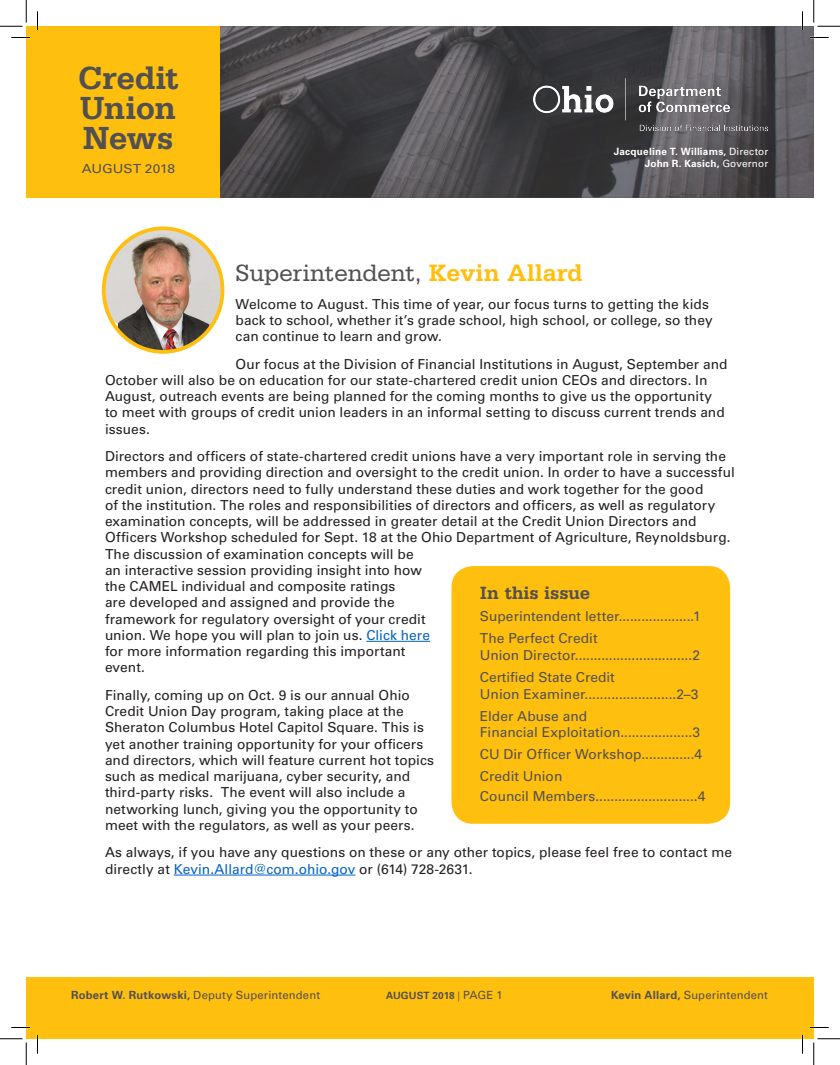
<style>
.page{position:relative;width:840px;height:1065px;background:#fff}
.page>*{position:absolute;margin:0;border:0;box-sizing:border-box;transform-origin:0 0}
.t1{font:700 33.75px "Serifa Std";letter-spacing:-.015em;color:#525051}
.t2{font:25px "Serifa Std";letter-spacing:-.015em;color:#525051}
.t3{font:700 18.75px "Serifa Std";letter-spacing:-.01em;color:#525051}
.t4{font:13.75px/16.2px "Univers LT Pro 55 Roman";color:#231f20}
.t5{font:13.75px/16.5px "Univers LT Pro 55 Roman";color:#525051}
.t6{font:12.5px "Univers LT Pro 55 Roman";letter-spacing:-.005em;color:#525051;scale:1.1 1}
.t7{font:11.25px "Univers LT Pro 55 Roman";letter-spacing:.015em;color:#525051}
.t8{font:700 10px "Univers LT Pro 65";letter-spacing:.02em;color:#fff}
.t9{font:700 10px "Univers LT Pro 65";letter-spacing:.01em;color:#525051}
.s1{font-family:"Univers LT Pro 55 Roman";font-weight:400}
.s2{font-weight:700;color:#ffbf0f}
.s3{color:#0563c1}
.s4{font-family:"Univers LT Pro 65";font-weight:700}
.s5{font-family:"Minion Pro";font-weight:400}
.s6{font-family:"Univers LT Pro 55 Roman";font-weight:400;font-size:11.25px}
</style>
<div class="page">
<div style="left:26px;top:977px;width:788px;height:62px;background:#ffbf0f"></div>
<hr style="left:366px;top:641px;width:64px;height:1px;background:#0563c1">
<hr style="left:174px;top:875px;width:182px;height:1px;background:#0563c1">
<svg style="left:219px;top:26px;width:595px;height:172px;background:#4b4a4d"></svg>
<div style="left:26px;top:26px;width:193px;height:172px;background:#ffbf0f"></div>
<img style="left:505px;top:70px;width:285px;height:67px">
<div style="left:452px;top:566px;width:278px;height:258px;background:#ffbf0f;border-radius:22px"></div>
<img style="left:104px;top:230px;width:119px;height:122px">
<div style="left:102px;top:226px;width:122px;height:128px;border:4px solid #ffbf0f;border-radius:50%"></div>
<svg style="left:11px;top:37px;width:19px;height:1px"></svg>
<svg style="left:810px;top:37px;width:19px;height:1px"></svg>
<svg style="left:11px;top:1027px;width:19px;height:1px"></svg>
<svg style="left:810px;top:1027px;width:19px;height:1px"></svg>
<svg style="left:37px;top:11px;width:1px;height:19px"></svg>
<svg style="left:37px;top:1035px;width:1px;height:19px"></svg>
<svg style="left:802px;top:11px;width:1px;height:19px"></svg>
<svg style="left:802px;top:1035px;width:1px;height:19px"></svg>
<svg style="left:0;top:0;width:27px;height:27px"></svg>
<svg style="left:0;top:1039px;width:27px;height:26px"></svg>
<svg style="left:814px;top:0;width:26px;height:27px"></svg>
<svg style="left:814px;top:1039px;width:26px;height:26px"></svg>
<p class="t1" style="left:78px;top:58px;width:102px">Credit</p>
<p class="t1" style="left:80px;top:88px;width:98px">Union</p>
<p class="t1" style="left:83px;top:118px;width:92px">News</p>
<p class="t6" style="left:82px;top:161px;width:86px">AUGUST 2018</p>
<p class="t8" style="left:614px;top:145px;width:156px">Jacqueline T. Williams, <span class="s1">Director</span></p>
<p class="t8" style="left:645px;top:157px;width:125px">John R. Kasich, <span class="s1">Governor</span></p>
<p class="t2" style="left:236px;top:259px;width:349px">Superintendent, <span class="s2">Kevin Allard</span></p>
<p class="t4" style="left:236px;top:296px;width:479px">Welcome to August. This time of year, our focus turns to getting the kids back to school, whether it’s grade school, high school, or college, so they can continue to learn and grow.</p>
<p class="t4" style="left:105px;top:356px;width:624px;text-indent:131px">Our focus at the Division of Financial Institutions in August, September and October will also be on education for our state-chartered credit union CEOs and directors. In August, outreach events are being planned for the coming months to give us the opportunity to meet with groups of credit union leaders in an informal setting to discuss current trends and issues.</p>
<p class="t4" style="left:105px;top:448px;width:631px">Directors and officers of state-chartered credit unions have a very important role in serving the members and providing direction and oversight to the credit union. In order to have a successful credit union, directors need to fully understand these duties and work together for the good<br>of the institution. The roles and responsibilities of directors and officers, as well as regulatory examination concepts, will be addressed in greater detail at the Credit Union Directors and Officers Workshop scheduled for Sept. 18 at the Ohio Department of Agriculture, Reynoldsburg.<br>The discussion of examination concepts will be<br>an interactive session providing insight into how<br>the CAMEL individual and composite ratings<br>are developed and assigned and provide the<br>framework for regulatory oversight of your credit<br>union. We hope you will plan to join us. <span class="s3">Click here<br></span>for more information regarding this important<br>event.</p>
<p class="t4" style="left:105px;top:687px;width:331px">Finally, coming up on Oct. 9 is our annual Ohio Credit Union Day program, taking place at the Sheraton Columbus Hotel Capitol Square. This is yet another training opportunity for your officers and directors, which will feature current hot topics such as medical marijuana, cyber security, and third-party risks. The event will also include a networking lunch, giving you the opportunity to meet with the regulators, as well as your peers.</p>
<p class="t4" style="left:105px;top:844px;width:629px">As always, if you have any questions on these or any other topics, please feel free to contact me directly at <span class="s3">Kevin.Allard@com.ohio.gov</span> or (614) 728-2631.</p>
<p class="t3" style="left:480px;top:582px;width:112px">In this issue</p>
<p class="t5" style="left:480px;top:608px;width:222px">Superintendent letter....................1</p>
<p class="t5" style="left:480px;top:630px;width:222px">The Perfect Credit<br>Union Director...............................2</p>
<p class="t5" style="left:480px;top:669px;width:220px">Certified State Credit<br>Union Examiner........................2–3</p>
<p class="t5" style="left:480px;top:708px;width:222px">Elder Abuse and<br>Financial Exploitation...................3</p>
<p class="t5" style="left:480px;top:746px;width:224px">CU Dir Officer Workshop..............4</p>
<p class="t5" style="left:480px;top:767px;width:227px;line-height:19.2px">Credit Union<br>Council Members...........................4</p>
<p class="t7" style="left:71px;top:988px;width:251px"><span class="s4">Robert W. Rutkowski,</span> Deputy Superintendent</p>
<p class="t9" style="left:386px;top:990px;width:118px">AUGUST 2018 <span class="s5">|</span> <span class="s6">PAGE 1</span></p>
<p class="t7" style="left:611px;top:988px;width:159px"><span class="s4">Kevin Allard,</span> Superintendent</p>
</div>
